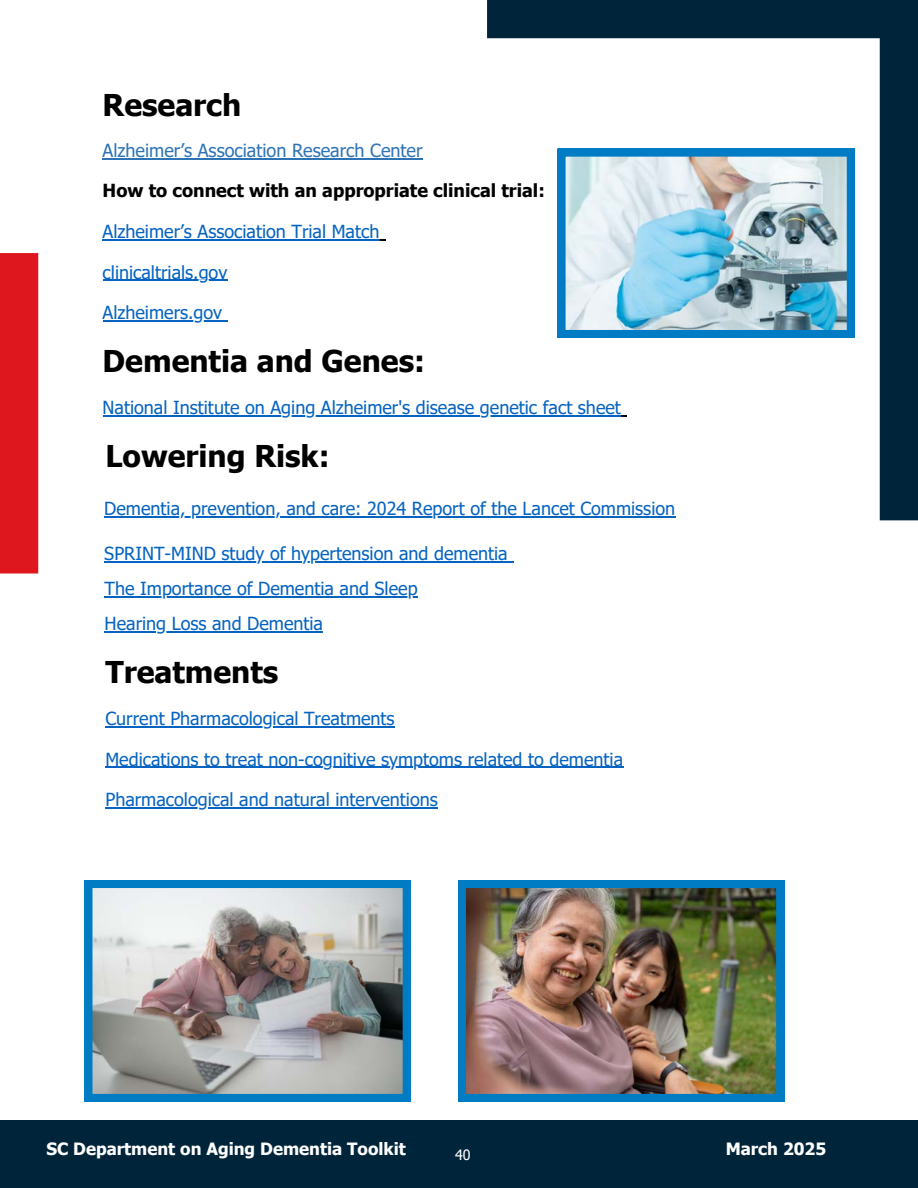
<style>
.page{position:relative;width:918px;height:1188px;background:#fff}
.page>*{position:absolute;margin:0;border:0;box-sizing:border-box;transform-origin:0 0}
.t1{font:700 30px "Tahoma";color:#000}
.t2{font:18px "Tahoma";color:#0563c1}
.t3{font:700 18px "Tahoma";color:#000}
.t4{font:18px "Tahoma";color:#2e74b5}
.t5{font:700 16.95px "Tahoma";color:#fff}
.t6{font:14.25px "Tahoma";color:#fff}
</style>
<div class="page">
<div style="left:0;top:1120px;width:918px;height:68px;background:#00253b"></div>
<div style="left:487px;top:0;width:431px;height:38px;background:#00253b"></div>
<div style="left:880px;top:26px;width:38px;height:494px;background:#00253b"></div>
<div style="left:0;top:253px;width:38px;height:320px;background:#de161e"></div>
<img style="left:558px;top:149px;width:297px;height:189px">
<img style="left:85px;top:880px;width:326px;height:222px">
<img style="left:458px;top:880px;width:326px;height:222px">
<hr style="left:103px;top:158px;width:320px;height:1px;background:#2e74b5">
<hr style="left:103px;top:280px;width:125px;height:1px;background:#0563c1">
<hr style="left:103px;top:239px;width:277px;height:1px;background:#0563c1">
<hr style="left:103px;top:321px;width:119px;height:1px;background:#0563c1">
<hr style="left:103px;top:415px;width:519px;height:1px;background:#0563c1">
<hr style="left:104px;top:516px;width:572px;height:1px;background:#0563c1">
<hr style="left:104px;top:561px;width:404px;height:1px;background:#0563c1">
<hr style="left:105px;top:596px;width:313px;height:1px;background:#0563c1">
<hr style="left:105px;top:631px;width:218px;height:1px;background:#0563c1">
<hr style="left:105px;top:726px;width:290px;height:1px;background:#0563c1">
<hr style="left:105px;top:767px;width:519px;height:1px;background:#0563c1">
<hr style="left:105px;top:807px;width:333px;height:2px;background:#0563c1">
<p class="t1" style="left:103px;top:86px;width:140px">Research</p>
<p class="t4" style="left:103px;top:139px;width:322px">Alzheimer’s Association Research Center</p>
<h2 class="t3" style="left:103px;top:179px;width:444px">How to connect with an appropriate clinical trial:</h2>
<h1 class="t2" style="left:103px;top:220px;width:278px">Alzheimer’s Association Trial Match</h1>
<p class="t2" style="left:103px;top:261px;width:126px">clinicaltrials.gov</p>
<p class="t2" style="left:103px;top:301px;width:121px">Alzheimers.gov</p>
<p class="t1" style="left:103px;top:342px;width:324px">Dementia and Genes:</p>
<p class="t2" style="left:103px;top:396px;width:520px">National Institute on Aging Alzheimer's disease genetic fact sheet</p>
<p class="t1" style="left:105px;top:437px;width:226px">Lowering Risk:</p>
<h1 class="t2" style="left:104px;top:497px;width:572px">Dementia, prevention, and care: 2024 Report of the Lancet Commission</h1>
<p class="t2" style="left:104px;top:542px;width:405px">SPRINT-MIND study of hypertension and dementia</p>
<h1 class="t2" style="left:105px;top:577px;width:314px">The Importance of Dementia and Sleep</h1>
<p class="t2" style="left:105px;top:612px;width:220px">Hearing Loss and Dementia</p>
<p class="t1" style="left:105px;top:653px;width:174px">Treatments</p>
<p class="t2" style="left:105px;top:707px;width:291px">Current Pharmacological Treatments</p>
<h1 class="t2" style="left:105px;top:748px;width:519px">Medications to treat non-cognitive symptoms related to dementia</h1>
<p class="t2" style="left:105px;top:788px;width:334px">Pharmacological and natural interventions</p>
<p class="t5" style="left:46px;top:1138px;width:361px">SC Department on Aging Dementia Toolkit</p>
<p class="t6" style="left:455px;top:1146px;width:17px">40</p>
<p class="t5" style="left:726px;top:1138px;width:102px">March 2025</p>
</div>
